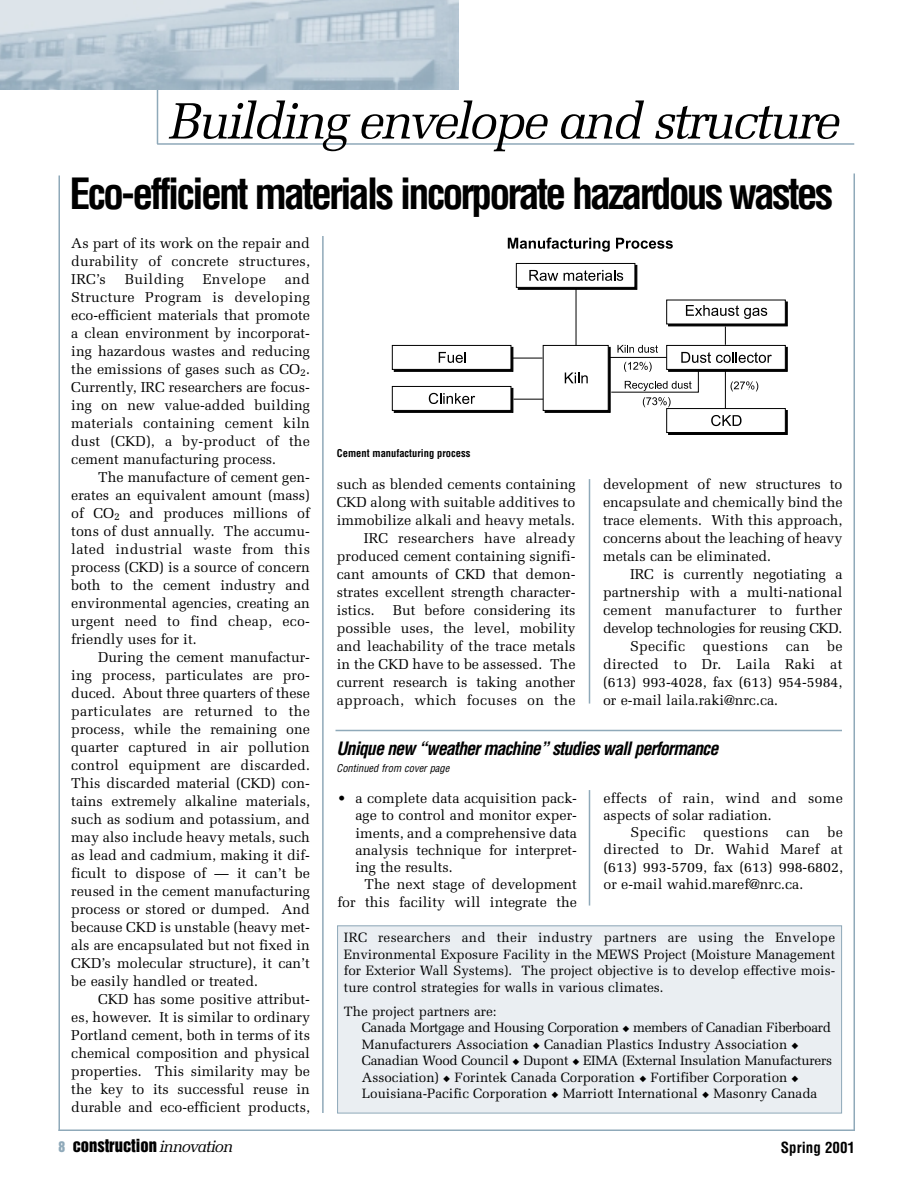
<style>
.page{position:relative;width:918px;height:1188px;background:#fff}
.page>*{position:absolute;margin:0;border:0;box-sizing:border-box;transform-origin:0 0}
.t1{font:italic 51px "Melior";letter-spacing:-.055em;color:#000}
.t2{font:700 condensed 42px "Helvetica";letter-spacing:-.07em;color:#000}
.t3{font:italic 700 condensed 18px "Helvetica";letter-spacing:-.05em;color:#000}
.t4{font:16.5px "Helvetica Inserat";color:#000}
.t5{font:700 condensed 15px "Helvetica";color:#000}
.t6{font:14.25px/18px "Melior";color:#000;text-align:justify}
.t7{font:14.25px "Melior";letter-spacing:.02em;color:#000}
.t8{font:14.25px "Melior";letter-spacing:-.02em;color:#000}
.t9{font:13.5px/16.5px "Melior";color:#000;text-align:justify}
.t10{font:700 condensed 10.5px "Helvetica";color:#000}
.t11{font:italic condensed 10.5px "Helvetica";color:#000}
.s1{font-size:13.5px;color:#8fa9b9}
.s2{font-family:"Melior";font-style:italic}
</style>
<div class="page">
<hr style="left:58px;top:176px;width:2px;height:955px;background:#8fa9b9">
<hr style="left:854px;top:173px;width:1px;height:958px;background:#8fa9b9">
<hr style="left:58px;top:1130px;width:797px;height:1px;background:#8fa9b9">
<hr style="left:589px;top:479px;width:1px;height:225px;background:#8fa9b9">
<hr style="left:589px;top:790px;width:1px;height:116px;background:#8fa9b9">
<hr style="left:322px;top:231px;width:2px;height:882px;background:#8fa9b9">
<div style="left:669px;top:410px;width:118px;height:25px;background:#000"></div>
<div style="left:394px;top:347px;width:119px;height:24px;background:#000"></div>
<div style="left:394px;top:388px;width:119px;height:24px;background:#000"></div>
<div style="left:516px;top:263px;width:119px;height:25px;background:#fff;border:1px solid #000"></div>
<div style="left:666px;top:300px;width:120px;height:24px;background:#fff;border:1px solid #000"></div>
<div style="left:666px;top:345px;width:120px;height:25px;background:#fff;border:1px solid #000"></div>
<div style="left:666px;top:408px;width:120px;height:25px;background:#fff;border:1px solid #000"></div>
<svg style="left:711px;top:415px;width:31px;height:11px"></svg>
<div style="left:392px;top:345px;width:119px;height:25px;background:#fff;border:1px solid #000"></div>
<svg style="left:439px;top:352px;width:27px;height:11px"></svg>
<div style="left:392px;top:386px;width:119px;height:25px;background:#fff;border:1px solid #000"></div>
<svg style="left:429px;top:393px;width:46px;height:11px"></svg>
<svg style="left:543px;top:409px;width:66px;height:2px"></svg>
<svg style="left:506px;top:270px;width:266px;height:139px"></svg>
<svg style="left:508px;top:238px;width:102px;height:14px"></svg>
<svg style="left:616px;top:238px;width:57px;height:11px"></svg>
<hr style="left:157px;top:143px;width:697px;height:2px;background:#8fa9b9">
<hr style="left:157px;top:88px;width:1px;height:56px;background:#8fa9b9">
<img style="left:0;top:0;width:459px;height:90px">
<hr style="left:336px;top:730px;width:506px;height:1px;background:#8fa9b9">
<div style="left:338px;top:926px;width:504px;height:187px;background:#eaeef2"></div>
<div style="left:337px;top:925px;width:505px;height:188px;border:1px solid #8fa9b9"></div>
<h1 class="t1" style="left:168px;top:100px;width:673px">Building envelope and structure</h1>
<h2 class="t2" style="left:69px;top:177px;width:765px">Eco-efficient materials incorporate hazardous wastes</h2>
<p class="t6" style="left:71px;top:235px;width:240px">As part of its work on the repair and durability of concrete structures, IRC’s</p>
<p class="t6" style="left:71px;top:271px;width:240px;text-indent:214px">and Structure Program is developing eco-efficient materials that promote a clean environment by incorporat&shy;ing hazardous wastes and reducing the emissions of gases such as CO<sub>2</sub>.<br>Currently, IRC researchers are focus&shy;ing on new value-added building materials containing cement kiln dust (CKD), a by-product of the cement manufacturing process.</p>
<p class="t6" style="left:71px;top:469px;width:240px;text-indent:27px">The manufacture of cement gen&shy;erates an equivalent amount (mass) of CO<sub>2</sub> and produces millions of tons of dust annually. The accumu&shy;lated industrial waste from this process (CKD) is a source of concern both to the cement industry and environmental agencies, creating an urgent need to find cheap, eco&shy;friendly uses for it.</p>
<p class="t6" style="left:71px;top:649px;width:240px;text-indent:27px">During the cement manufactur&shy;ing process, particulates are pro&shy;duced. About three quarters of these particulates are returned to the process, while the remaining one quarter captured in air pollution control equipment are discarded.<br>This discarded material (CKD) con&shy;tains extremely alkaline materials, such as sodium and potassium, and may also include heavy metals, such as lead and cadmium, making it dif&shy;ficult to dispose of — it can’t be reused in the cement manufacturing process or stored or dumped. And because CKD is unstable (heavy met&shy;als are encapsulated but not fixed in CKD’s molecular structure), it can’t be easily handled or treated.</p>
<p class="t6" style="left:71px;top:991px;width:240px;text-indent:27px">CKD has some positive attribut&shy;es, however. It is similar to ordinary Portland cement, both in terms of its chemical composition and physical properties. This similarity may be the key to its successful reuse in durable and eco-efficient products,</p>
<p class="t7" style="left:125px;top:273px;width:61px">Building</p>
<p class="t7" style="left:203px;top:273px;width:65px">Envelope</p>
<p class="t10" style="left:337px;top:449px;width:135px">Cement manufacturing process</p>
<p class="t6" style="left:337px;top:477px;width:240px">such as blended cements containing</p>
<p class="t6" style="left:337px;top:495px;width:240px">CKD along with suitable additives to</p>
<p class="t6" style="left:337px;top:513px;width:240px">immobilize alkali and heavy metals.</p>
<p class="t6" style="left:364px;top:531px;width:213px">IRC researchers have already</p>
<p class="t6" style="left:337px;top:549px;width:240px">produced cement containing signifi-</p>
<p class="t6" style="left:337px;top:567px;width:240px">cant amounts of CKD that demon-</p>
<p class="t6" style="left:337px;top:585px;width:240px">strates excellent strength character-</p>
<p class="t6" style="left:337px;top:603px;width:39px">istics.</p>
<p class="t6" style="left:337px;top:603px;width:240px;text-indent:56px">But before considering its possible uses, the level, mobility and leachability of the trace metals in the CKD have to be assessed. The current research is taking another approach, which focuses on the</p>
<p class="t6" style="left:603px;top:477px;width:241px">development of new structures to encapsulate and chemically bind the trace elements. With this approach, concerns about the leaching of heavy metals can be eliminated.</p>
<p class="t6" style="left:630px;top:567px;width:214px">IRC is currently negotiating a</p>
<p class="t6" style="left:603px;top:585px;width:241px">partnership with a multi-national</p>
<p class="t7" style="left:603px;top:604px;width:241px">cement manufacturer to further</p>
<p class="t8" style="left:603px;top:622px;width:241px">develop technologies for reusing CKD.</p>
<p class="t7" style="left:630px;top:640px;width:214px">Specific questions can be</p>
<p class="t7" style="left:603px;top:658px;width:241px">directed to Dr. Laila Raki at</p>
<p class="t6" style="left:603px;top:675px;width:241px">(613) 993-4028, fax (613) 954-5984,</p>
<p class="t6" style="left:603px;top:693px;width:177px">or e-mail laila.raki@nrc.ca.</p>
<p class="t3" style="left:337px;top:742px;width:383px">Unique new “weather machine” studies wall performance</p>
<p class="t11" style="left:337px;top:764px;width:115px">Continued from cover page</p>
<p class="t6" style="left:355px;top:791px;width:223px;line-height:17.2px;text-indent:-18px">• a complete data acquisition pack&shy;age to control and monitor exper&shy;iments, and a comprehensive data analysis technique for interpret&shy;ing the results.</p>
<p class="t6" style="left:337px;top:877px;width:241px;line-height:17.2px;text-align:right">The next stage of development<br>for this facility will integrate the</p>
<p class="t6" style="left:603px;top:790px;width:241px;line-height:17.2px">effects of rain, wind and some aspects of solar radiation.</p>
<p class="t6" style="left:603px;top:825px;width:241px;line-height:17.2px;text-indent:27px">Specific questions can be directed to Dr. Wahid Maref at (613) 993-5709, fax (613) 998-6802, or e-mail wahid.maref@nrc.ca.</p>
<p class="t9" style="left:344px;top:931px;width:493px">IRC researchers and their industry partners are using the Envelope Environmental Exposure Facility in the MEWS Project (Moisture Management for Exterior Wall Systems). The project objective is to develop effective mois&shy;ture control strategies for walls in various climates.</p>
<p class="t9" style="left:362px;top:1004px;width:472px;text-align:left;text-indent:-18px">The project partners are:<br>Canada Mortgage and Housing Corporation ◆ members of Canadian Fiberboard Manufacturers Association ◆ Canadian Plastics Industry Association ◆ Canadian Wood Council ◆ Dupont ◆ EIMA (External Insulation Manufacturers Association) ◆ Forintek Canada Corporation ◆ Fortifiber Corporation ◆ Louisiana-Pacific Corporation ◆ Marriott International ◆ Masonry Canada</p>
<p class="t4" style="left:58px;top:1139px;width:176px"><span class="s1">8</span> CONSTRUCTION <span class="s2">innovation</span></p>
<p class="t5" style="left:781px;top:1142px;width:76px">Spring 2001</p>
</div>
